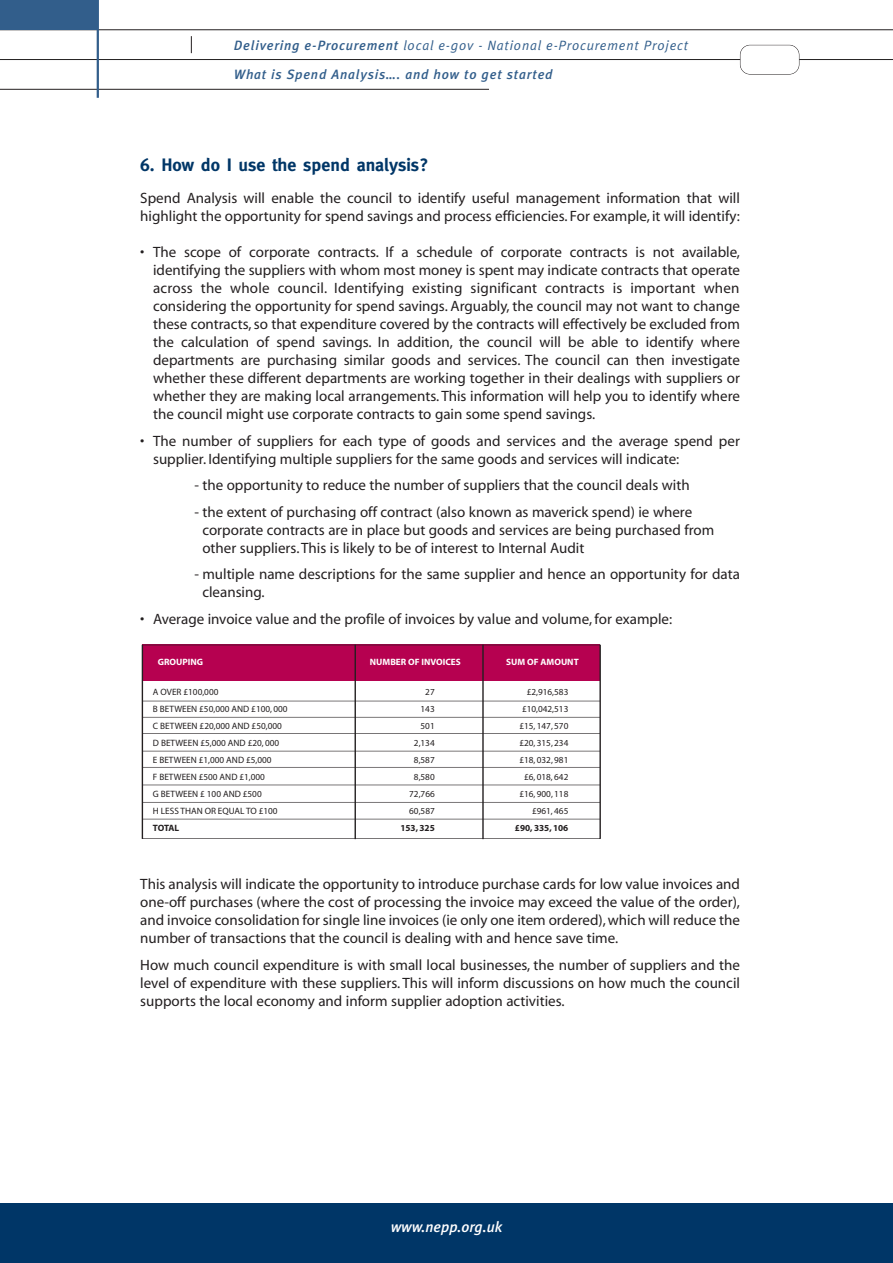
<style>
.page{position:relative;width:893px;height:1263px;background:#fff}
.page>*{position:absolute;margin:0;border:0;box-sizing:border-box;transform-origin:0 0}
.t1{font:700 18px "Meta";color:#003667}
.t2{font:15px/18px "Myriad";color:#231f20}
.t3{font:italic 500 15px "Meta Plus";color:#fff}
.t4{font:italic 13.5px "Meta Plus Normal";letter-spacing:.06em;color:#325e8b}
.t5{font:italic 500 13.5px "Meta Plus";letter-spacing:.06em;color:#325e8b}
.t6{font:9.15px/17px "Myriad";color:#231f20;text-align:right}
.t7{font:700 9.15px "Myriad";color:#fff}
.t8{font:700 9.15px "Myriad";color:#231f20}
.s1{font-family:"Meta Plus";font-weight:500}
</style>
<div class="page">
<div style="left:0;top:1203px;width:893px;height:60px;background:#003667"></div>
<hr style="left:0;top:30px;width:893px;height:1px;background:#231f20">
<hr style="left:0;top:59px;width:893px;height:1px;background:#231f20">
<hr style="left:0;top:89px;width:489px;height:1px;background:#231f20">
<hr style="left:97px;top:0;width:2px;height:98px;background:#325e8b">
<div style="left:740px;top:45px;width:59px;height:29px;background:#fff;border-radius:10px"></div>
<div style="left:740px;top:45px;width:59px;height:30px;border:1px solid #231f20;border-radius:10px"></div>
<svg style="left:191px;top:36px;width:1px;height:17px"></svg>
<div style="left:0;top:0;width:98px;height:30px;background:#325e8b"></div>
<div style="left:142px;top:645px;width:458px;height:36px;background:#b60150"></div>
<hr style="left:355px;top:645px;width:1px;height:194px;background:#231f20">
<hr style="left:483px;top:645px;width:1px;height:194px;background:#231f20">
<hr style="left:142px;top:701px;width:458px;height:1px;background:#231f20">
<hr style="left:142px;top:717px;width:458px;height:1px;background:#231f20">
<hr style="left:142px;top:733px;width:458px;height:1px;background:#231f20">
<hr style="left:142px;top:751px;width:458px;height:1px;background:#231f20">
<hr style="left:142px;top:767px;width:458px;height:1px;background:#231f20">
<hr style="left:142px;top:785px;width:458px;height:1px;background:#231f20">
<hr style="left:142px;top:802px;width:458px;height:1px;background:#231f20">
<hr style="left:142px;top:819px;width:458px;height:1px;background:#231f20">
<p class="t4" style="left:234px;top:37px;width:456px"><span class="s1">Delivering e-Procurement</span> local e-gov - National e-Procurement Project</p>
<p class="t5" style="left:234px;top:67px;width:320px">What is Spend Analysis…. and how to get started</p>
<p class="t1" style="left:140px;top:155px;width:289px">6. How do I use the spend analysis?</p>
<p class="t2" style="left:140px;top:191px;width:601px">Spend Analysis will enable the council to identify useful management information that will highlight the opportunity for spend savings and process efficiencies. For example, it will identify:</p>
<p class="t2" style="left:153px;top:245px;width:588px;text-align:justify;text-indent:-13px">• The scope of corporate contracts. If a schedule of corporate contracts is not available, identifying the suppliers with whom most money is spent may indicate contracts that operate across the whole council. Identifying existing significant contracts is important when considering the opportunity for spend savings. Arguably, the council may not want to change these contracts, so that expenditure covered by the contracts will effectively be excluded from the calculation of spend savings. In addition, the council will be able to identify where departments are purchasing similar goods and services. The council can then investigate whether these different departments are working together in their dealings with suppliers or whether they are making local arrangements. This information will help you to identify where the council might use corporate contracts to gain some spend savings.</p>
<p class="t2" style="left:153px;top:433px;width:588px;text-indent:-13px">• The number of suppliers for each type of goods and services and the average spend per supplier. Identifying multiple suppliers for the same goods and services will indicate:</p>
<p class="t2" style="left:194px;top:478px;width:497px">- the opportunity to reduce the number of suppliers that the council deals with</p>
<p class="t2" style="left:202px;top:504px;width:513px;text-indent:-8px">- the extent of purchasing off contract (also known as maverick spend) ie where corporate contracts are in place but goods and services are being purchased from other suppliers. This is likely to be of interest to Internal Audit</p>
<p class="t2" style="left:202px;top:567px;width:539px;text-indent:-8px">- multiple name descriptions for the same supplier and hence an opportunity for data cleansing.</p>
<p class="t2" style="left:140px;top:611px;width:533px">• Average invoice value and the profile of invoices by value and volume, for example:</p>
<p class="t7" style="left:158px;top:659px;width:47px">GROUPING</p>
<p class="t7" style="left:370px;top:659px;width:92px">NUMBER OF INVOICES</p>
<p class="t7" style="left:506px;top:659px;width:74px">SUM OF AMOUNT</p>
<p class="t6" style="left:409px;top:685px;width:27px">27<br>143<br>501<br>2,134<br>8,587<br>8,580<br>72,766<br>60,587</p>
<p class="t8" style="left:400px;top:824px;width:36px">153, 325</p>
<p class="t6" style="left:153px;top:685px;width:67px">A OVER £100,000</p>
<p class="t6" style="left:160px;top:701px;width:129px">BETWEEN £50,000 AND £100, 000</p>
<p class="t6" style="left:153px;top:718px;width:130px">C BETWEEN £20,000 AND £50,000</p>
<p class="t6" style="left:153px;top:735px;width:128px">D BETWEEN £5,000 AND £20, 000</p>
<p class="t6" style="left:159px;top:752px;width:114px">BETWEEN £1,000 AND £5,000</p>
<p class="t6" style="left:159px;top:769px;width:107px">BETWEEN £500 AND £1,000</p>
<p class="t6" style="left:153px;top:786px;width:110px">G BETWEEN £ 100 AND £500</p>
<p class="t6" style="left:153px;top:803px;width:126px">H LESS THAN OR EQUAL TO £100</p>
<p class="t8" style="left:153px;top:824px;width:28px">TOTAL</p>
<p class="t6" style="left:519px;top:685px;width:50px">£2,916,583 £10,042,513 £15, 147, 570 £20, 315, 234 £18, 032, 981 £6, 018, 642 £16, 900, 118 £961, 465</p>
<p class="t8" style="left:515px;top:824px;width:55px">£90, 335, 106</p>
<p class="t2" style="left:140px;top:876px;width:601px;text-align:justify">This analysis will indicate the opportunity to introduce purchase cards for low value invoices and one-off purchases (where the cost of processing the invoice may exceed the value of the order), and invoice consolidation for single line invoices (ie only one item ordered), which will reduce the number of transactions that the council is dealing with and hence save time.</p>
<p class="t2" style="left:140px;top:957px;width:601px;text-align:justify">How much council expenditure is with small local businesses, the number of suppliers and the level of expenditure with these suppliers. This will inform discussions on how much the council supports the local economy and inform supplier adoption activities.</p>
<p class="t3" style="left:391px;top:1218px;width:113px">www.nepp.org.uk</p>
</div>
